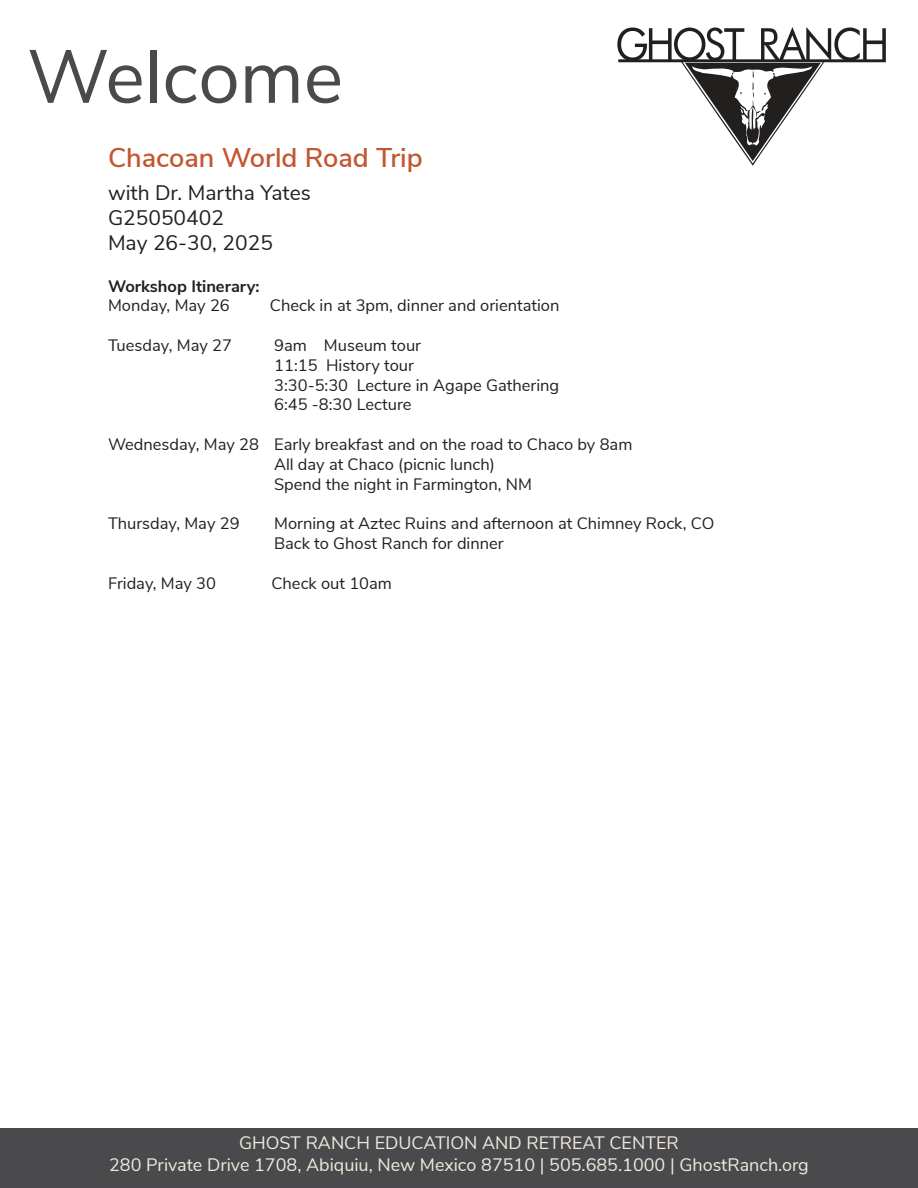
<style>
.page{position:relative;width:918px;height:1188px;background:#fff}
.page>*{position:absolute;margin:0;border:0;box-sizing:border-box;transform-origin:0 0}
.t1{font:75px "Nunito Sans";color:#4a4a4c}
.t2{font:600 27px "Nunito Sans";color:#c25631}
.t3{font:21px/25.2px "Nunito Sans";color:#221f1f}
.t4{font:18px/21.6px "Nunito Sans";color:#efeade;text-align:center}
.t5{font:16.5px/19.8px "Nunito Sans";color:#221f1f}
.t6{font:700 16.5px "Nunito Sans";color:#221f1f}
</style>
<div class="page">
<div style="left:0;top:1128px;width:918px;height:60px;background:#4a4a4c"></div>
<svg style="left:617px;top:27px;width:269px;height:139px"></svg>
<hr style="left:618px;top:61px;width:268px;height:1px;background:#221f1f">
<h1 class="t1" style="left:27px;top:48px;width:318px">Welcome</h1>
<h2 class="t2" style="left:108px;top:148px;width:316px">Chacoan World Road Trip</h2>
<p class="t3" style="left:108px;top:182px;width:204px">with Dr. Martha Yates<br>G25050402<br>May 26-30, 2025</p>
<p class="t6" style="left:108px;top:280px;width:153px">Workshop Itinerary:</p>
<p class="t5" style="left:108px;top:297px;width:123px">Monday, May 26</p>
<p class="t5" style="left:270px;top:297px;width:291px">Check in at 3pm, dinner and orientation</p>
<p class="t5" style="left:108px;top:337px;width:125px">Tuesday, May 27</p>
<p class="t5" style="left:274px;top:337px;width:286px">9am Museum tour<br>11:15 History tour<br>3:30-5:30 Lecture in Agape Gathering<br>6:45 -8:30 Lecture</p>
<p class="t5" style="left:274px;top:436px;width:360px;text-indent:-166px">Wednesday, May 28 Early breakfast and on the road to Chaco by 8am<br>All day at Chaco (picnic lunch)<br>Spend the night in Farmington, NM</p>
<p class="t5" style="left:108px;top:515px;width:133px">Thursday, May 29</p>
<p class="t5" style="left:274px;top:515px;width:442px">Morning at Aztec Ruins and afternoon at Chimney Rock, CO<br>Back to Ghost Ranch for dinner</p>
<p class="t5" style="left:108px;top:574px;width:110px">Friday, May 30</p>
<p class="t5" style="left:271px;top:574px;width:122px">Check out 10am</p>
<p class="t4" style="left:109px;top:1134px;width:701px">GHOST RANCH EDUCATION AND RETREAT CENTER<br>280 Private Drive 1708, Abiquiu, New Mexico 87510 | 505.685.1000 | GhostRanch.org</p>
</div>
